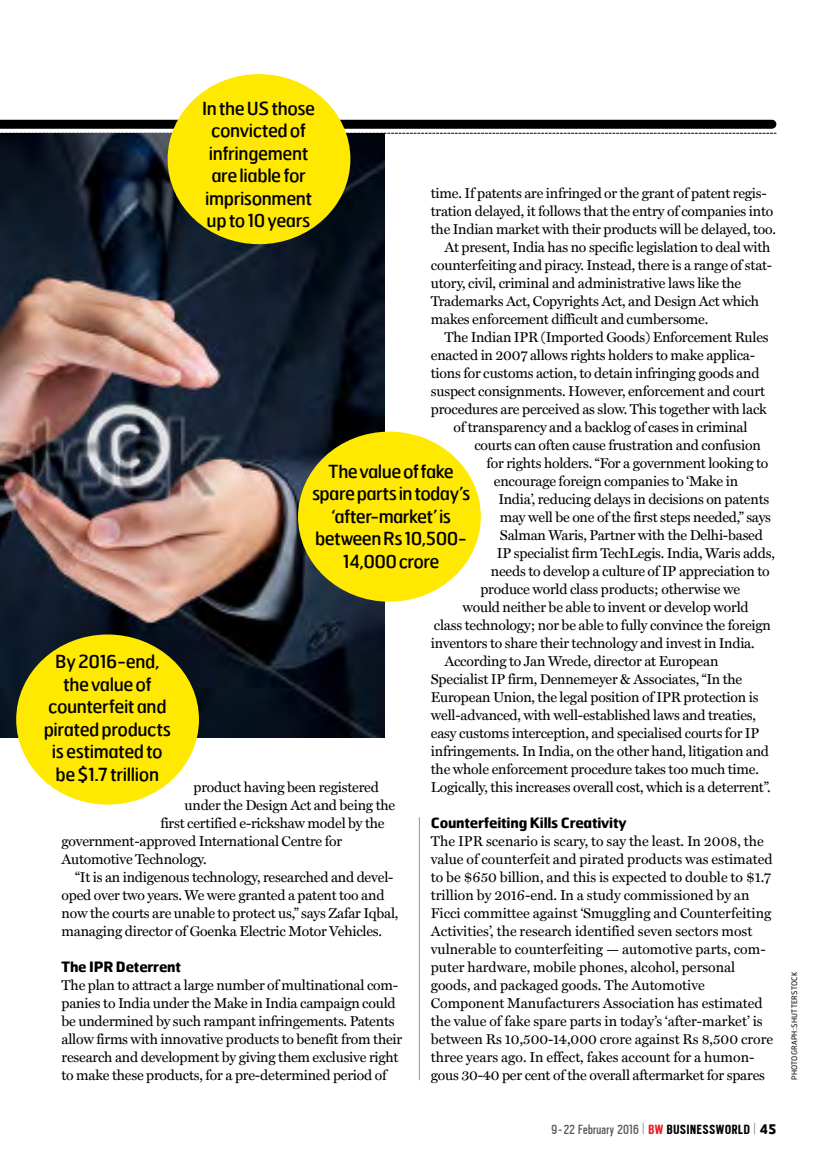
<style>
.page{position:relative;width:838px;height:1161px;background:#fff}
.page>*{position:absolute;margin:0;border:0;box-sizing:border-box;transform-origin:0 0}
.t1{font:18px/22.5px "Hermes FB";letter-spacing:-.025em;color:#000;text-align:center}
.t2{font:14.85px "Scout Cond";letter-spacing:.02em;color:#58595b}
.t3{font:14.25px/18px "Miller Text";letter-spacing:-.015em;color:#000}
.t4{font:700 14.25px "Hermes FB";letter-spacing:-.015em;color:#000}
.t5{font:7.5px "Hermes FB";letter-spacing:.025em;color:#000}
.s1{font-family:"Hermes FB";font-weight:100;font-size:11.55px;color:#6d6e71}
.s2{font-weight:700;color:#ed1d24}
.s3{font-weight:700;color:#000}
.s4{font-family:"Hermes FB";font-weight:700;font-size:13.2px;color:#000}
</style>
<div class="page">
<hr style="left:419px;top:817px;width:1px;height:263px;background:#939598">
<div style="left:0;top:120px;width:772px;height:9px;background:#000"></div>
<svg style="left:0;top:133px;width:776px;height:1px"></svg>
<img style="left:0;top:134px;width:384px;height:604px">
<div style="left:16px;top:634px;width:183px;height:170px;background:#ffe900;border-radius:50%"></div>
<div style="left:168px;top:74px;width:182px;height:170px;background:#ffe900;border-radius:50%"></div>
<div style="left:298px;top:432px;width:183px;height:170px;background:#ffe900;border-radius:50%"></div>
<p class="t1" style="left:202px;top:96px;width:115px">In the US those convicted of infringement are liable for imprisonment up to 10 years</p>
<p class="t3" style="left:431px;top:184px;width:337px">time. If patents are infringed or the grant of patent regis-</p>
<p class="t3" style="left:431px;top:202px;width:344px">tration delayed, it follows that the entry of companies into</p>
<p class="t3" style="left:431px;top:220px;width:346px">the Indian market with their products will be delayed, too.</p>
<p class="t3" style="left:444px;top:238px;width:328px">At present, India has no specific legislation to deal with</p>
<p class="t3" style="left:431px;top:256px;width:343px">counterfeiting and piracy. Instead, there is a range of stat-</p>
<p class="t3" style="left:431px;top:274px;width:312px">utory, civil, criminal and administrative laws like the</p>
<p class="t3" style="left:431px;top:292px;width:330px">Trademarks Act, Copyrights Act, and Design Act which</p>
<p class="t3" style="left:431px;top:310px;width:279px">makes enforcement difficult and cumbersome.</p>
<p class="t3" style="left:444px;top:328px;width:326px">The Indian IPR (Imported Goods) Enforcement Rules</p>
<p class="t3" style="left:431px;top:346px;width:326px">enacted in 2007 allows rights holders to make applica-</p>
<p class="t3" style="left:431px;top:364px;width:330px">tions for customs action, to detain infringing goods and</p>
<p class="t3" style="left:431px;top:382px;width:335px">suspect consignments. However, enforcement and court</p>
<p class="t3" style="left:431px;top:400px;width:337px">procedures are perceived as slow. This together with lack</p>
<p class="t3" style="left:453px;top:418px;width:295px">of transparency and a backlog of cases in criminal</p>
<p class="t3" style="left:474px;top:436px;width:288px">courts can often cause frustration and confusion</p>
<p class="t3" style="left:486px;top:454px;width:283px">for rights holders. “For a government looking to</p>
<p class="t3" style="left:494px;top:472px;width:246px">encourage foreign companies to ‘Make in</p>
<p class="t3" style="left:498px;top:490px;width:272px">India’, reducing delays in decisions on patents</p>
<p class="t3" style="left:500px;top:508px;width:272px">may well be one of the first steps needed,” says</p>
<p class="t3" style="left:500px;top:526px;width:264px">Salman Waris, Partner with the Delhi-based</p>
<p class="t3" style="left:497px;top:544px;width:279px">IP specialist firm TechLegis. India, Waris adds,</p>
<p class="t3" style="left:491px;top:562px;width:280px">needs to develop a culture of IP appreciation to</p>
<p class="t3" style="left:480px;top:580px;width:261px">produce world class products; otherwise we</p>
<p class="t3" style="left:462px;top:598px;width:288px">would neither be able to invent or develop world</p>
<p class="t3" style="left:434px;top:616px;width:338px">class technology; nor be able to fully convince the foreign</p>
<p class="t3" style="left:431px;top:634px;width:325px">inventors to share their technology and invest in India.</p>
<p class="t3" style="left:444px;top:652px;width:275px">According to Jan Wrede, director at European</p>
<p class="t3" style="left:431px;top:670px;width:313px">Specialist IP firm, Dennemeyer &amp; Associates, “In the</p>
<p class="t3" style="left:431px;top:688px;width:329px">European Union, the legal position of IPR protection is</p>
<p class="t3" style="left:431px;top:706px;width:327px">well-advanced, with well-established laws and treaties,</p>
<p class="t3" style="left:431px;top:724px;width:330px">easy customs interception, and specialised courts for IP</p>
<p class="t3" style="left:431px;top:742px;width:340px">infringements. In India, on the other hand, litigation and</p>
<p class="t3" style="left:431px;top:760px;width:329px">the whole enforcement procedure takes too much time.</p>
<p class="t3" style="left:431px;top:778px;width:341px">Logically, this increases overall cost, which is a deterrent”.</p>
<p class="t4" style="left:431px;top:813px;width:197px">Counterfeiting Kills Creativity</p>
<p class="t3" style="left:431px;top:832px;width:344px">The IPR scenario is scary, to say the least. In 2008, the value of counterfeit and pirated products was estimated to be $650 billion, and this is expected to double to $1.7 trillion by 2016-end. In a study commissioned by an Ficci committee against ‘Smuggling and Counterfeiting Activities’, the research identified seven sectors most vulnerable to counterfeiting — automotive parts, com&shy;puter hardware, mobile phones, alcohol, personal goods, and packaged goods. The Automotive Component Manufacturers Association has estimated the value of fake spare parts in today’s ‘after-market’ is between Rs 10,500-14,000 crore against Rs 8,500 crore three years ago. In effect, fakes account for a humon&shy;gous 30-40 per cent of the overall aftermarket for spares</p>
<p class="t1" style="left:312px;top:459px;width:160px">The value of fake spare parts in today’s ‘after-market’ is between Rs 10,500-<br>14,000 crore</p>
<p class="t1" style="left:44px;top:650px;width:129px">By 2016-end, the value of counterfeit and pirated products is estimated to be $1.7 trillion</p>
<p class="t3" style="left:194px;top:778px;width:187px">product having been registered</p>
<p class="t3" style="left:184px;top:796px;width:212px">under the Design Act and being the</p>
<p class="t3" style="left:160px;top:814px;width:226px">first certified e-rickshaw model by the</p>
<p class="t3" style="left:62px;top:832px;width:282px">government-approved International Centre for</p>
<p class="t3" style="left:62px;top:850px;width:147px">Automotive Technology.</p>
<p class="t3" style="left:75px;top:868px;width:320px">“It is an indigenous technology, researched and devel-</p>
<p class="t3" style="left:62px;top:886px;width:324px">oped over two years. We were granted a patent too and</p>
<p class="t3" style="left:62px;top:904px;width:338px">now the courts are unable to protect us,” says Zafar Iqbal,</p>
<p class="t3" style="left:62px;top:922px;width:322px">managing director of Goenka Electric Motor Vehicles.</p>
<p class="t4" style="left:62px;top:957px;width:121px">The IPR Deterrent</p>
<p class="t3" style="left:62px;top:976px;width:342px">The plan to attract a large number of multinational com&shy;panies to India under the Make in India campaign could be undermined by such rampant infringements. Patents allow firms with innovative products to benefit from their research and development by giving them exclusive right to make these products, for a pre-determined period of</p>
<p class="t5" style="left:789px;top:1080px;width:109px;rotate:-90deg">PHOTOGRAPH: SHUTTERSTOCK</p>
<p class="t2" style="left:551px;top:1122px;width:227px">9 - 22 February 2016 <span class="s1">|</span> <span class="s2">BW</span> <span class="s3">BUSINESSWORLD</span> <span class="s1">|</span> <span class="s4">45</span></p>
</div>
